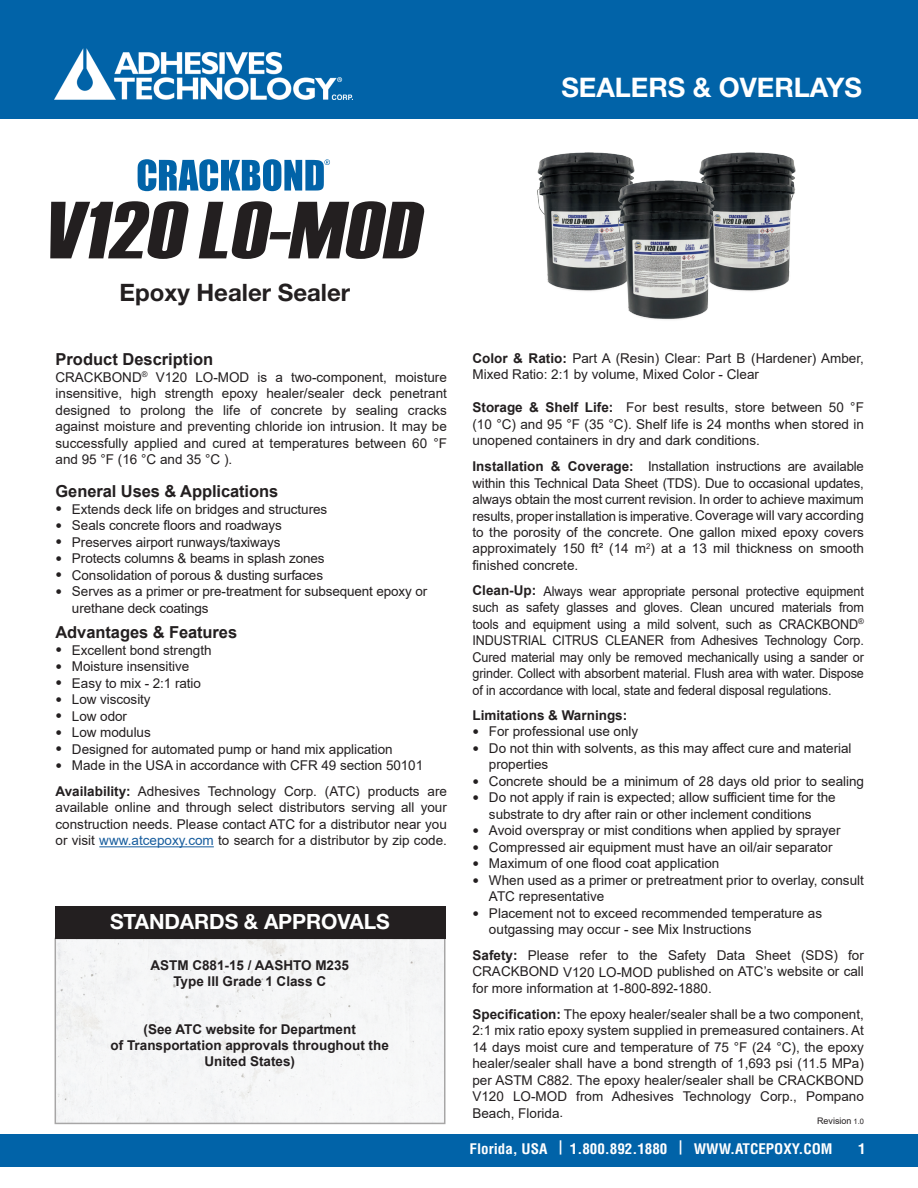
<style>
.page{position:relative;width:918px;height:1188px;background:#fff}
.page>*{position:absolute;margin:0;border:0;box-sizing:border-box;transform-origin:0 0}
.t1{font:italic 80.85px "Haettenschweiler";color:#231f20;scale:1.19 1}
.t2{font:700 27px "Helvetica Neue LT Pro";color:#fff}
.t3{font:700 24px "Helvetica Neue LT Pro";color:#231f20}
.t4{font:700 21px "Helvetica Neue LT Std";letter-spacing:-.005em;color:#fff}
.t5{font:700 16.5px "Arial";letter-spacing:-.005em;color:#231f20}
.t6{font:700 condensed 14.25px "Helvetica LT Std";color:#fff;scale:1.05 1}
.t7{font:13.5px/16.5px "Arial";letter-spacing:-.005em;color:#231f20;text-align:justify}
.t8{font:13.5px/16.5px "Arial";letter-spacing:-.005em;color:#231f20;text-align:justify;scale:.93 1}
.t9{font:700 13.5px/16px "Arial";color:#231f20;text-align:center}
.t10{font:9px "Arial";color:#231f20}
.s1{font-weight:700}
.s2{color:#175d9e}
.s3{font-size:7.5px}
</style>
<div class="page">
<div style="left:0;top:1134px;width:918px;height:32px;background:#0163a8"></div>
<div style="left:0;top:0;width:918px;height:119px;background:#0163a8"></div>
<img style="left:55px;top:49px;width:297px;height:51px">
<svg style="left:138px;top:159px;width:192px;height:32px"></svg>
<svg style="left:269px;top:232px;width:22px;height:8px"></svg>
<div style="left:58px;top:941px;width:385px;height:180px;background:#f5f6f7"></div>
<div style="left:55px;top:906px;width:390px;height:33px;background:#231f20"></div>
<hr style="left:99px;top:846px;width:115px;height:1px;background:#175d9e">
<img style="left:537px;top:152px;width:97px;height:139px">
<img style="left:700px;top:152px;width:96px;height:139px">
<img style="left:616px;top:167px;width:98px;height:153px">
<h2 class="t2" style="left:561px;top:71px;width:302px">SEALERS &amp; OVERLAYS</h2>
<h1 class="t1" style="left:41px;top:175px;width:334px">V120LO MOD</h1>
<h3 class="t3" style="left:120px;top:277px;width:232px">Epoxy Healer Sealer</h3>
<p class="t5" style="left:56px;top:348px;width:159px">Product Description</p>
<p class="t7" style="left:56px;top:369px;width:393px">CRACKBOND<sup>®</sup> V120 LO-MOD is a two-component, moisture insensitive, high strength epoxy healer/sealer deck penetrant designed to prolong the life of concrete by sealing cracks against moisture and preventing chloride ion intrusion. It may be successfully applied and cured at temperatures between 60 °F and 95 °F (16 °C and 35 °C ).</p>
<p class="t5" style="left:56px;top:480px;width:224px">General Uses &amp; Applications</p>
<p class="t7" style="left:72px;top:501px;width:357px;text-align:left">Extends deck life on bridges and structures<br>Seals concrete floors and roadways<br>Preserves airport runways/taxiways<br>Protects columns &amp; beams in splash zones<br>Consolidation of porous &amp; dusting surfaces<br>Serves as a primer or pre-treatment for subsequent epoxy or urethane deck coatings</p>
<p class="t5" style="left:56px;top:621px;width:183px">Advantages &amp; Features</p>
<p class="t7" style="left:72px;top:642px;width:353px;text-align:left">Excellent bond strength<br>Moisture insensitive<br>Easy to mix - 2:1 ratio<br>Low viscosity<br>Low odor<br>Low modulus<br>Designed for automated pump or hand mix application<br>Made in the USA in accordance with CFR 49 section 50101</p>
<p class="t7" style="left:56px;top:783px;width:393px"><span class="s1">Availability:</span> Adhesives Technology Corp. (ATC) products are available online and through select distributors serving all your construction needs. Please contact ATC for a distributor near you or visit <span class="s2">www.atcepoxy.com</span> to search for a distributor by zip code.</p>
<h3 class="t4" style="left:110px;top:909px;width:281px">STANDARDS &amp; APPROVALS</h3>
<p class="t9" style="left:150px;top:957px;width:200px">ASTM C881-15 / AASHTO M235<br>Type III Grade 1 Class C</p>
<p class="t9" style="left:111px;top:1021px;width:280px">(See ATC website for Department<br>of Transportation approvals throughout the<br>United States)</p>
<p class="t7" style="left:473px;top:350px;width:393px"><span class="s1">Color &amp; Ratio:</span> Part A (Resin) Clear: Part B (Hardener) Amber,<br>Mixed Ratio: 2:1 by volume, Mixed Color - Clear</p>
<p class="t7" style="left:473px;top:399px;width:393px"><span class="s1">Storage &amp; Shelf Life:</span> For best results, store between 50 °F (10 °C) and 95 °F (35 °C). Shelf life is 24 months when stored in unopened containers in dry and dark conditions.</p>
<p class="t7" style="left:472px;top:458px;width:393px"><span class="s1">Installation &amp; Coverage:</span> Installation instructions are available within this Technical Data Sheet (TDS). Due to occasional updates, always obtain the most current revision. In order to achieve maximum results, proper installation is imperative. Coverage will vary according to the porosity of the concrete. One gallon mixed epoxy covers approximately 150 ft² (14 m<sup>2</sup>) at a 13 mil thickness on smooth finished concrete.</p>
<p class="t8" style="left:472px;top:583px;width:422px"><span class="s1">Clean-Up:</span> Always wear appropriate personal protective equipment such as safety glasses and gloves. Clean uncured materials from tools and equipment using a mild solvent, such as CRACKBOND<sup>® </sup>INDUSTRIAL CITRUS CLEANER from Adhesives Technology Corp.<br>Cured material may only be removed mechanically using a sander or grinder. Collect with absorbent material. Flush area with water. Dispose of in accordance with local, state and federal disposal regulations.</p>
<p class="t9" style="left:472px;top:707px;width:156px">Limitations &amp; Warnings:</p>
<p class="t7" style="left:489px;top:723px;width:376px;text-align:left">For professional use only<br>Do not thin with solvents, as this may affect cure and material properties<br>Concrete should be a minimum of 28 days old prior to sealing Do not apply if rain is expected; allow sufficient time for the substrate to dry after rain or other inclement conditions<br>Avoid overspray or mist conditions when applied by sprayer Compressed air equipment must have an oil/air separator Maximum of one flood coat application<br>When used as a primer or pretreatment prior to overlay, consult ATC representative<br>Placement not to exceed recommended temperature as outgassing may occur - see Mix Instructions</p>
<p class="t7" style="left:472px;top:947px;width:393px"><span class="s1">Safety:</span> Please refer to the Safety Data Sheet (SDS) for CRACKBOND V120 LO-MOD published on ATC’s website or call for more information at 1-800-892-1880.</p>
<p class="t7" style="left:472px;top:1006px;width:393px"><span class="s1">Specification:</span> The epoxy healer/sealer shall be a two component, 2:1 mix ratio epoxy system supplied in premeasured containers. At 14 days moist cure and temperature of 75 °F (24 °C), the epoxy healer/sealer shall have a bond strength of 1,693 psi (11.5 MPa) per ASTM C882. The epoxy healer/sealer shall be CRACKBOND V120 LO-MOD from Adhesives Technology Corp., Pompano Beach, Florida.</p>
<p class="t10" style="left:817px;top:1115px;width:49px">Revision <span class="s3">1.0</span></p>
<p class="t6" style="left:470px;top:1139px;width:347px">Florida, USA | 1.800.892.1880 | WWW.ATCEPOXY.COM</p>
<p class="t6" style="left:858px;top:1139px;width:9px">1</p>
</div>
